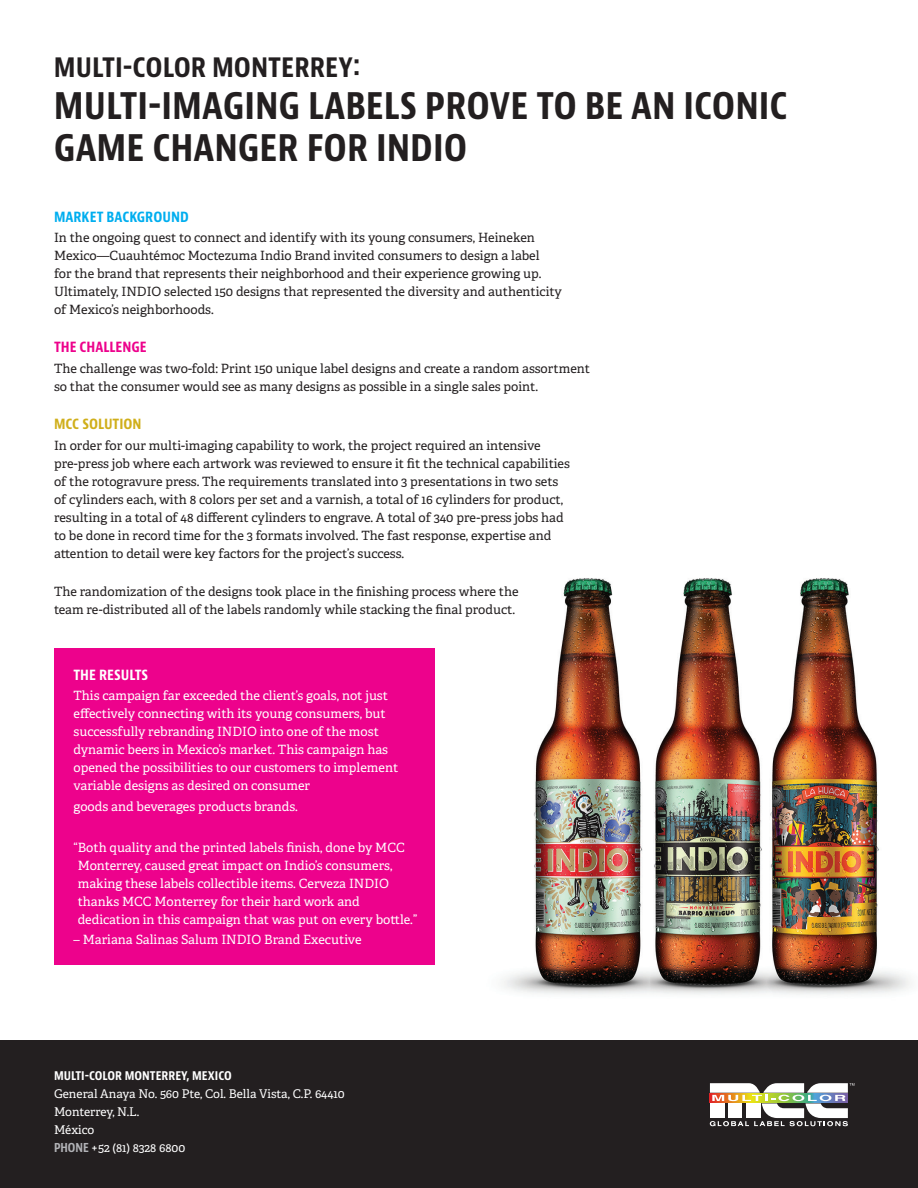
<style>
.page{position:relative;width:918px;height:1188px;background:#fff}
.page>*{position:absolute;margin:0;border:0;box-sizing:border-box;transform-origin:0 0}
.t1{font:700 condensed 39px/42px "Bernino Sans";color:#231f20}
.t2{font:700 condensed 28.5px "Bernino Sans";color:#231f20}
.t3{font:700 condensed 15px "Bernino Sans";color:#00aeef}
.t4{font:700 condensed 15px "Bernino Sans";color:#ed028c}
.t5{font:700 condensed 15px "Bernino Sans";color:#d0af1b}
.t6{font:700 condensed 15px "Bernino Sans";color:#fff}
.t7{font:12.75px/18px "Adelle";color:#231f20}
.t8{font:12.75px/18px "Adelle";color:#fff}
.t9{font:700 condensed 12.75px "Bernino Sans";color:#fff}
.t10{font:12px/18px "Adelle";color:#fff}
.s1{font-family:"Bernino Sans";font-weight:700;font-stretch:condensed;color:#b2b3b7}
</style>
<div class="page">
<div style="left:0;top:1040px;width:918px;height:148px;background:#231f20"></div>
<svg style="left:710px;top:1083px;width:144px;height:43px"></svg>
<img style="left:501px;top:578px;width:409px;height:417px">
<div style="left:54px;top:648px;width:380px;height:316px;background:#ed028c"></div>
<p class="t2" style="left:54px;top:49px;width:308px">MULTI-COLOR MONTERREY:</p>
<p class="t1" style="left:54px;top:85px;width:735px">MULTI-IMAGING LABELS PROVE TO BE AN ICONIC<br>GAME CHANGER FOR INDIO</p>
<p class="t3" style="left:54px;top:207px;width:136px">MARKET BACKGROUND</p>
<p class="t7" style="left:54px;top:229px;width:483px">In the ongoing quest to connect and identify with its young consumers, Heineken</p>
<p class="t7" style="left:54px;top:247px;width:509px">Mexico—Cuauhtémoc Moctezuma Indio Brand invited consumers to design a label<br>for the brand that represents their neighborhood and their experience growing up.<br>Ultimately, INDIO selected 150 designs that represented the diversity and authenticity of Mexico’s neighborhoods.</p>
<p class="t4" style="left:54px;top:338px;width:94px">THE CHALLENGE</p>
<p class="t7" style="left:54px;top:360px;width:538px">The challenge was two-fold: Print 150 unique label designs and create a random assortment</p>
<p class="t7" style="left:54px;top:378px;width:486px">so that the consumer would see as many designs as possible in a single sales point.</p>
<p class="t5" style="left:54px;top:415px;width:89px">MCC SOLUTION</p>
<p class="t7" style="left:54px;top:436px;width:488px">In order for our multi-imaging capability to work, the project required an intensive</p>
<p class="t7" style="left:54px;top:454px;width:518px">pre-press job where each artwork was reviewed to ensure it fit the technical capabilities</p>
<p class="t7" style="left:54px;top:472px;width:506px">of the rotogravure press. The requirements translated into 3 presentations in two sets</p>
<p class="t7" style="left:54px;top:490px;width:511px">of cylinders each, with 8 colors per set and a varnish, a total of 16 cylinders for product,</p>
<p class="t7" style="left:54px;top:508px;width:511px">resulting in a total of 48 different cylinders to engrave. A total of 340 pre-press jobs had</p>
<p class="t7" style="left:54px;top:526px;width:499px">to be done in record time for the 3 formats involved. The fast response, expertise and</p>
<p class="t7" style="left:54px;top:544px;width:352px">attention to detail were key factors for the project’s success.</p>
<p class="t7" style="left:54px;top:583px;width:466px">The randomization of the designs took place in the finishing process where the team re-distributed all of the labels randomly while stacking the final product.</p>
<p class="t6" style="left:74px;top:665px;width:76px">THE RESULTS</p>
<p class="t8" style="left:74px;top:687px;width:326px">This campaign far exceeded the client’s goals, not just effectively connecting with its young consumers, but successfully rebranding INDIO into one of the most dynamic beers in Mexico’s market. This campaign has opened the possibilities to our customers to implement variable designs as desired on consumer</p>
<p class="t8" style="left:74px;top:798px;width:226px">goods and beverages products brands.</p>
<p class="t8" style="left:78px;top:838px;width:341px;text-indent:-4px">“Both quality and the printed labels finish, done by MCC Monterrey, caused great impact on Indio’s consumers, making these labels collectible items. Cerveza INDIO thanks MCC Monterrey for their hard work and dedication in this campaign that was put on every bottle.”</p>
<p class="t8" style="left:74px;top:931px;width:290px">– Mariana Salinas Salum INDIO Brand Executive</p>
<p class="t9" style="left:54px;top:1068px;width:179px">MULTI-COLOR MONTERREY, MEXICO</p>
<p class="t10" style="left:54px;top:1085px;width:292px">General Anaya No. 560 Pte, Col. Bella Vista, C.P. 64410<br>Monterrey, N.L.</p>
<p class="t10" style="left:54px;top:1121px;width:133px">México<br><span class="s1">PHONE</span> +52 (81) 8328 6800</p>
</div>
